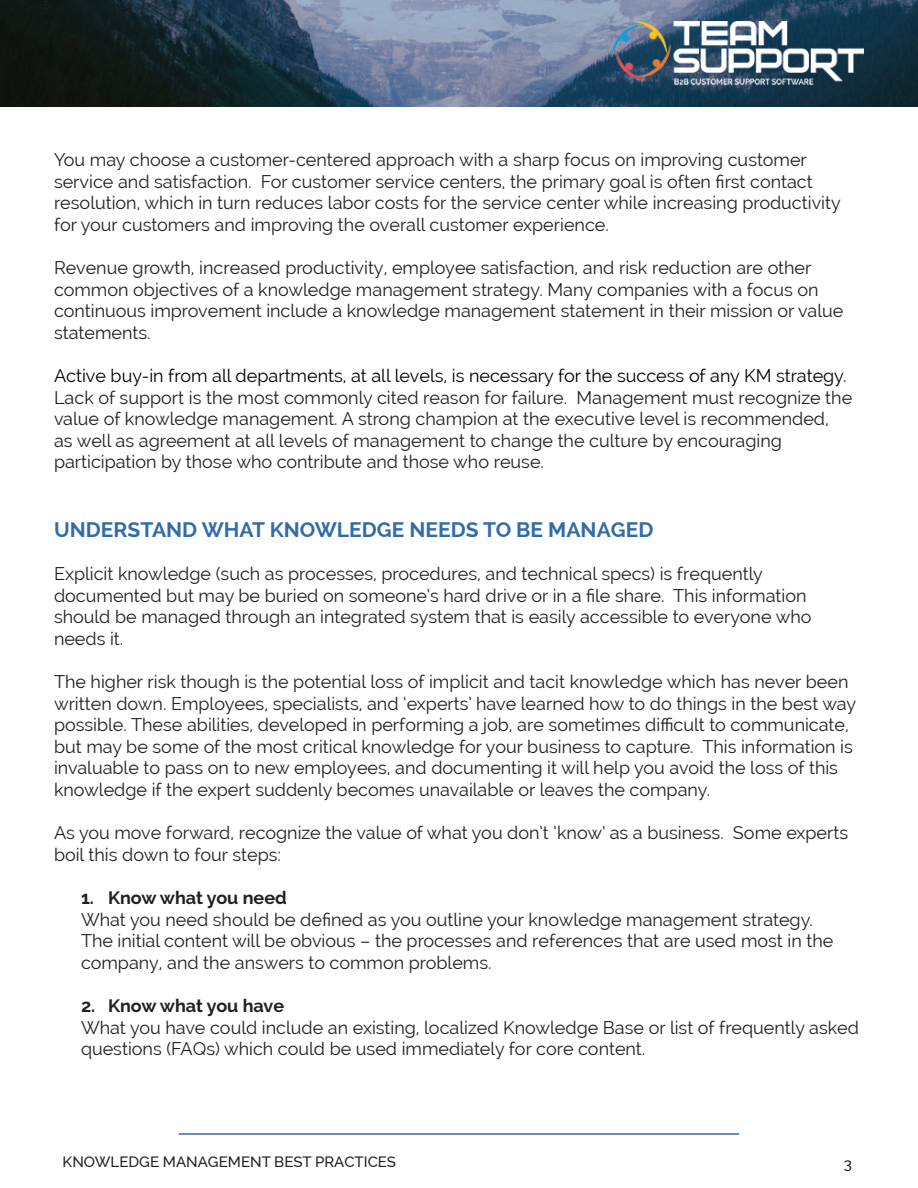
<style>
.page{position:relative;width:918px;height:1188px;background:#fff}
.page>*{position:absolute;margin:0;border:0;box-sizing:border-box;transform-origin:0 0}
.t1{font:700 21px "Raleway";color:#316ca7}
.t2{font:18px/21.6px "Raleway";color:#231f20}
.t3{font:18px "Raleway";color:#000}
.t4{font:700 18px "Raleway";color:#231f20}
.t5{font:500 15px "Raleway";color:#231f20}
</style>
<div class="page">
<hr style="left:179px;top:1133px;width:560px;height:2px;background:#316ca7">
<svg style="left:0;top:0;width:918px;height:106px"></svg>
<img style="left:612px;top:21px;width:252px;height:64px">
<p class="t2" style="left:54px;top:149px;width:788px">You may choose a customer-centered approach with a sharp focus on improving customer service and satisfaction. For customer service centers, the primary goal is often first contact resolution, which in turn reduces labor costs for the service center while increasing productivity for your customers and improving the overall customer experience.</p>
<p class="t2" style="left:54px;top:257px;width:791px">Revenue growth, increased productivity, employee satisfaction, and risk reduction are other common objectives of a knowledge management strategy. Many companies with a focus on continuous improvement include a knowledge management statement in their mission or value statements.</p>
<p class="t3" style="left:54px;top:365px;width:794px">Active buy-in from all departments, at all levels, is necessary for the success of any KM strategy.</p>
<p class="t2" style="left:54px;top:386px;width:800px">Lack of support is the most commonly cited reason for failure. Management must recognize the value of knowledge management. A strong champion at the executive level is recommended,<br>as well as agreement at all levels of management to change the culture by encouraging participation by those who contribute and those who reuse.</p>
<p class="t1" style="left:54px;top:517px;width:601px">UNDERSTAND WHAT KNOWLEDGE NEEDS TO BE MANAGED</p>
<p class="t2" style="left:54px;top:563px;width:759px">Explicit knowledge (such as processes, procedures, and technical specs) is frequently documented but may be buried on someone’s hard drive or in a file share. This information should be managed through an integrated system that is easily accessible to everyone who needs it.</p>
<p class="t2" style="left:54px;top:671px;width:804px">The higher risk though is the potential loss of implicit and tacit knowledge which has never been written down. Employees, specialists, and ‘experts’ have learned how to do things in the best way possible. These abilities, developed in performing a job, are sometimes difficult to communicate, but may be some of the most critical knowledge for your business to capture. This information is invaluable to pass on to new employees, and documenting it will help you avoid the loss of this knowledge if the expert suddenly becomes unavailable or leaves the company.</p>
<p class="t2" style="left:54px;top:822px;width:796px">As you move forward, recognize the value of what you don’t ‘know’ as a business. Some experts boil this down to four steps:</p>
<p class="t4" style="left:81px;top:887px;width:207px">1. Know what you need</p>
<p class="t2" style="left:81px;top:908px;width:754px">What you need should be defined as you outline your knowledge management strategy.<br>The initial content will be obvious – the processes and references that are used most in the company, and the answers to common problems.</p>
<p class="t4" style="left:81px;top:995px;width:205px">2. Know what you have</p>
<p class="t2" style="left:81px;top:1016px;width:780px">What you have could include an existing, localized Knowledge Base or list of frequently asked questions (FAQs) which could be used immediately for core content.</p>
<p class="t5" style="left:63px;top:1153px;width:335px">KNOWLEDGE MANAGEMENT BEST PRACTICES</p>
<p class="t5" style="left:844px;top:1155px;width:10px">3</p>
</div>
